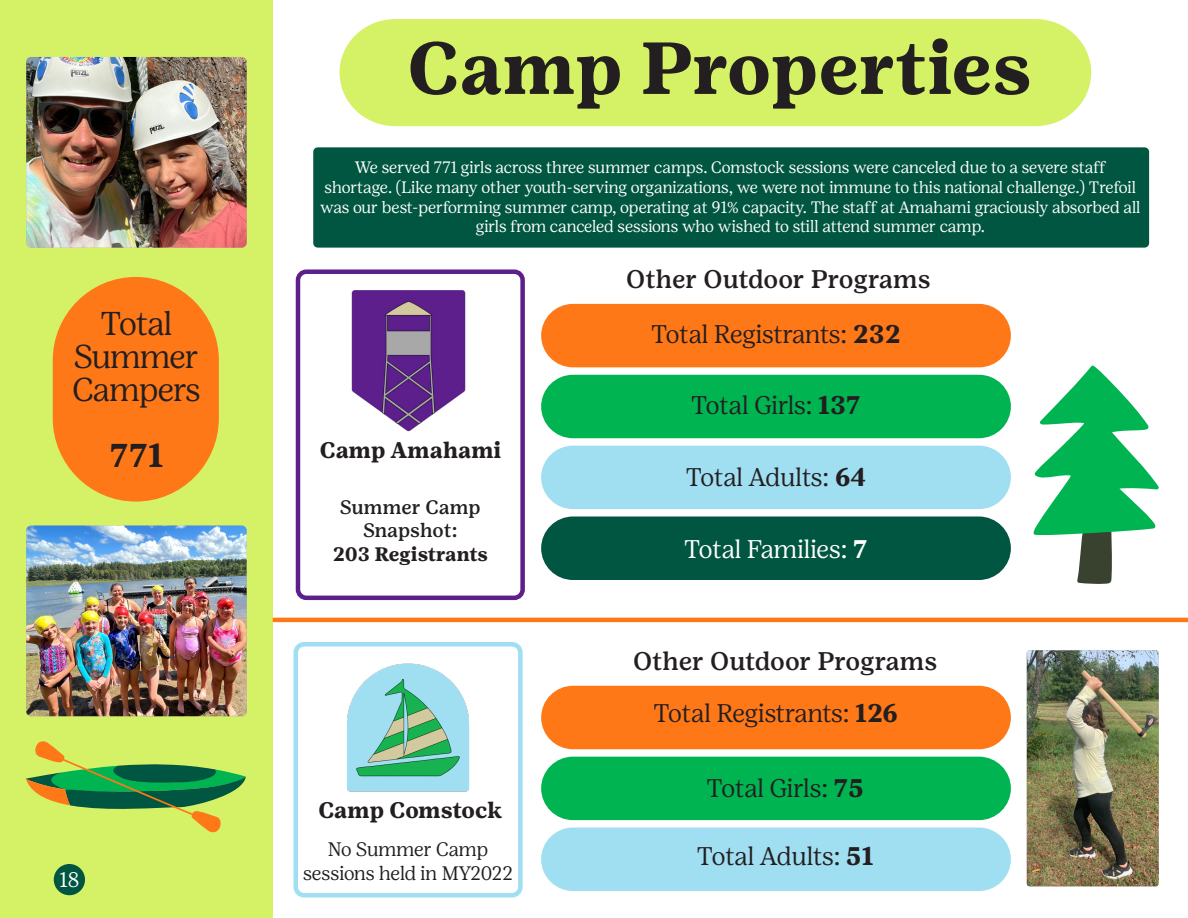
<style>
.page{position:relative;width:1188px;height:918px;background:#fff}
.page>*{position:absolute;margin:0;border:0;box-sizing:border-box;transform-origin:0 0}
.t1{font:700 73.5px "Girl Scout Text";color:#231f20}
.t2{font:300 33px "Girl Scout Display";letter-spacing:-.02em;color:#231f20}
.t3{font:700 33px "Girl Scout Text";color:#231f20}
.t4{font:300 25.5px "Girl Scout Display";color:#231f20}
.t5{font:500 25.5px "Girl Scout Text";color:#231f20}
.t6{font:300 25.5px "Girl Scout Display";color:#fff}
.t7{font:700 22.5px "Girl Scout Text";color:#231f20}
.t8{font:300 21px "Girl Scout Display";color:#fff}
.t9{font:300 19.5px "Girl Scout Display";color:#231f20}
.t10{font:500 19.5px "Girl Scout Text";color:#231f20}
.t11{font:700 19.5px "Girl Scout Text";letter-spacing:-.02em;color:#231f20}
.t12{font:300 16.5px/19.8px "Girl Scout Display";color:#fff;text-align:center}
.s1{font-family:"Girl Scout Text";font-weight:700}
</style>
<div class="page">
<div style="left:340px;top:19px;width:751px;height:107px;background:#d5f267"></div>
<div style="left:0;top:0;width:273px;height:918px;background:#d5f267"></div>
<div style="left:313px;top:147px;width:836px;height:101px;background:#005640;border-radius:5px"></div>
<img style="left:1027px;top:650px;width:132px;height:236px">
<img style="left:26px;top:526px;width:221px;height:190px">
<img style="left:26px;top:57px;width:221px;height:191px">
<img style="left:351px;top:290px;width:115px;height:142px">
<img style="left:347px;top:663px;width:123px;height:129px">
<hr style="left:273px;top:618px;width:915px;height:4px;background:#ff7818">
<svg style="left:26px;top:741px;width:220px;height:92px"></svg>
<div style="left:53px;top:277px;width:166px;height:225px;background:#ff7818;border-radius:83px"></div>
<svg style="left:1033px;top:366px;width:126px;height:218px"></svg>
<div style="left:54px;top:864px;width:31px;height:31px;background:#005640;border-radius:50%"></div>
<div style="left:541px;top:828px;width:470px;height:63px;background:#a0def1;border-radius:32px"></div>
<div style="left:541px;top:446px;width:470px;height:63px;background:#a0def1;border-radius:32px"></div>
<div style="left:541px;top:517px;width:470px;height:63px;background:#005640;border-radius:32px"></div>
<div style="left:541px;top:757px;width:470px;height:63px;background:#00b451;border-radius:32px"></div>
<div style="left:541px;top:375px;width:470px;height:63px;background:#00b451;border-radius:32px"></div>
<div style="left:541px;top:686px;width:470px;height:63px;background:#ff7818;border-radius:32px"></div>
<div style="left:541px;top:304px;width:470px;height:63px;background:#ff7818;border-radius:32px"></div>
<div style="left:296px;top:269px;width:229px;height:331px;border:4px solid #5c1f8b;border-radius:8px"></div>
<div style="left:293px;top:642px;width:230px;height:256px;border:4px solid #a0def1;border-radius:8px"></div>
<p class="t2" style="left:101px;top:305px;width:73px">Total</p>
<p class="t2" style="left:74px;top:338px;width:126px">Summer</p>
<p class="t2" style="left:72px;top:371px;width:130px">Campers</p>
<p class="t3" style="left:109px;top:437px;width:56px">771</p>
<p class="t8" style="left:59px;top:868px;width:21px">18</p>
<p class="t1" style="left:407px;top:25px;width:626px">Camp Properties</p>
<p class="t12" style="left:320px;top:157px;width:822px">We served 771 girls across three summer camps. Comstock sessions were canceled due to a severe staff shortage. (Like many other youth-serving organizations, we were not immune to this national challenge.) Trefoil was our best-performing summer camp, operating at 91% capacity. The staff at Amahami graciously absorbed all girls from canceled sessions who wished to still attend summer camp.</p>
<p class="t5" style="left:626px;top:264px;width:306px">Other Outdoor Programs</p>
<p class="t4" style="left:651px;top:319px;width:252px">Total Registrants: <span class="s1">232</span></p>
<p class="t7" style="left:320px;top:437px;width:183px">Camp Amahami</p>
<p class="t10" style="left:340px;top:496px;width:142px">Summer Camp</p>
<p class="t10" style="left:363px;top:519px;width:96px">Snapshot:</p>
<p class="t11" style="left:333px;top:542px;width:157px">203 Registrants</p>
<p class="t7" style="left:318px;top:797px;width:185px">Camp Comstock</p>
<p class="t9" style="left:328px;top:839px;width:162px">No Summer Camp</p>
<p class="t9" style="left:303px;top:862px;width:212px">sessions held in MY2022</p>
<p class="t4" style="left:691px;top:391px;width:171px">Total Girls: <span class="s1">137</span></p>
<p class="t4" style="left:686px;top:463px;width:182px">Total Adults: <span class="s1">64</span></p>
<p class="t6" style="left:684px;top:534px;width:185px">Total Families: <span class="s1">7</span></p>
<p class="t5" style="left:633px;top:646px;width:306px">Other Outdoor Programs</p>
<p class="t4" style="left:653px;top:699px;width:247px">Total Registrants: <span class="s1">126</span></p>
<p class="t4" style="left:707px;top:774px;width:159px">Total Girls: <span class="s1">75</span></p>
<p class="t4" style="left:697px;top:842px;width:178px">Total Adults: <span class="s1">51</span></p>
</div>
